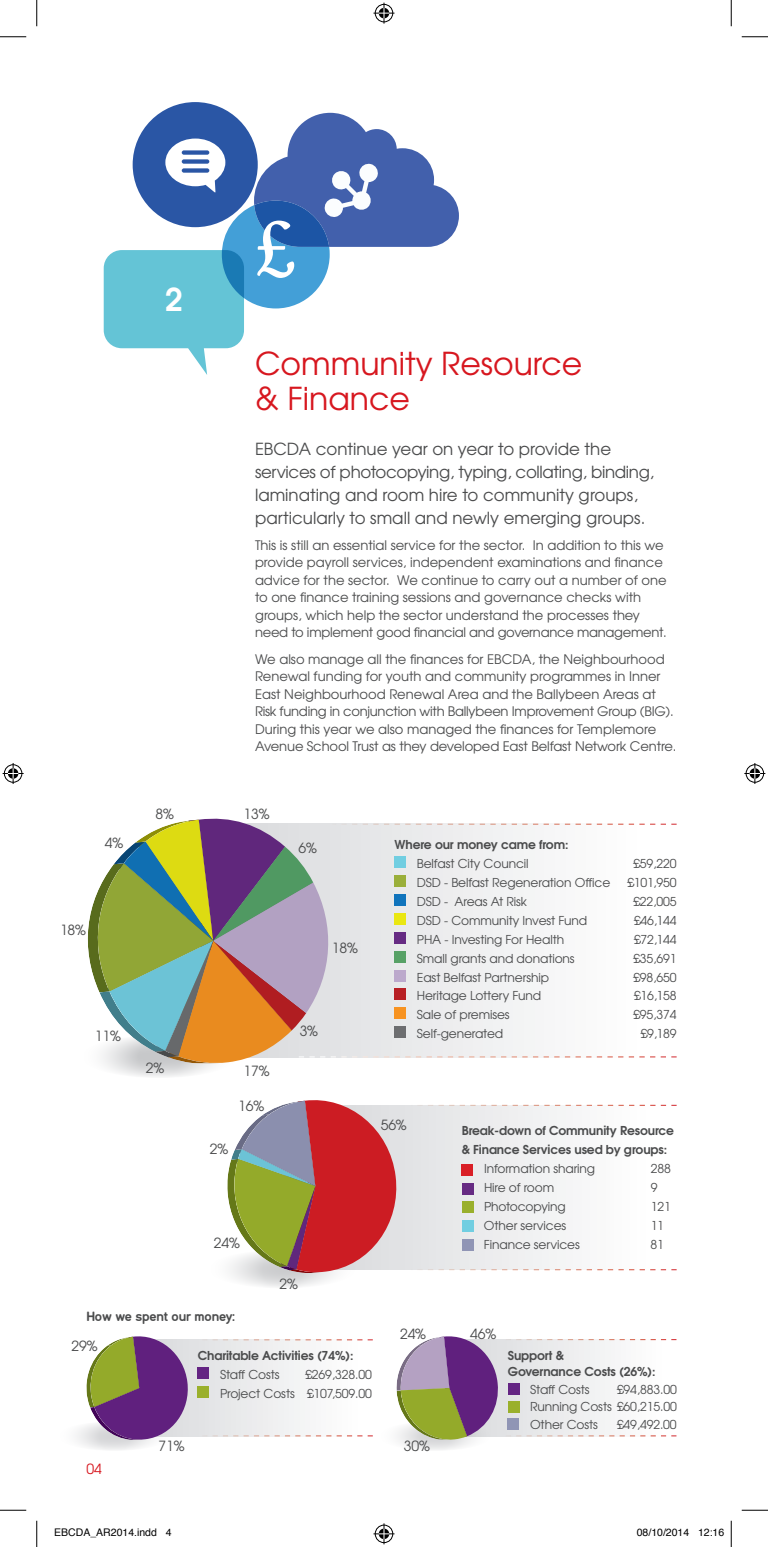
<style>
.page{position:relative;width:768px;height:1547px;background:#fff}
.page>*{position:absolute;margin:0;border:0;box-sizing:border-box;transform-origin:0 0}
.t1{font:31.5px/35px "Te X Gyre Adventor";color:#d7171f}
.t2{font:700 31.5px "Te X Gyre Adventor";color:#fff}
.t3{font:16.62px/22.8px "Te X Gyre Adventor";color:#4b4c4d}
.t4{font:700 14.17px "D Max";letter-spacing:-.01em;color:#4b4c4d}
.t5{font:14px "Te X Gyre Adventor";letter-spacing:-.01em;color:#4b4c4d}
.t6{font:14px "Te X Gyre Adventor";color:#d7171f}
.t7{font:13.12px/17.5px "Te X Gyre Adventor";color:#4b4c4d}
.t8{font:12.25px/17.5px "Te X Gyre Adventor";letter-spacing:-.01em;color:#4b4c4d;text-align:right}
.t9{font:700 12.25px/18.9px "Te X Gyre Adventor";letter-spacing:-.01em;color:#4b4c4d}
.t10{font:10.5px "Helvetica";color:#000}
</style>
<div class="page">
<svg style="left:58px;top:1421px;width:113px;height:30px"></svg>
<svg style="left:378px;top:1421px;width:114px;height:30px"></svg>
<div style="left:133px;top:102px;width:125px;height:125px;background:#2a56a5;border-radius:50%"></div>
<svg style="left:104px;top:113px;width:355px;height:262px"></svg>
<svg style="left:81px;top:1035px;width:156px;height:43px"></svg>
<svg style="left:208px;top:1250px;width:149px;height:38px"></svg>
<svg style="left:225px;top:1100px;width:452px;height:173px"></svg>
<div style="left:462px;top:1164px;width:11px;height:11px;background:#d91f26"></div>
<div style="left:462px;top:1183px;width:11px;height:11px;background:#662b83"></div>
<div style="left:462px;top:1202px;width:11px;height:11px;background:#9ab02c"></div>
<div style="left:462px;top:1220px;width:11px;height:11px;background:#71cee1"></div>
<div style="left:462px;top:1239px;width:11px;height:11px;background:#9095b5"></div>
<svg style="left:81px;top:818px;width:596px;height:246px"></svg>
<svg style="left:396px;top:1336px;width:280px;height:105px"></svg>
<svg style="left:84px;top:1336px;width:289px;height:106px"></svg>
<svg style="left:0;top:36px;width:26px;height:1px"></svg>
<svg style="left:742px;top:36px;width:26px;height:1px"></svg>
<svg style="left:0;top:1510px;width:26px;height:1px"></svg>
<svg style="left:742px;top:1510px;width:26px;height:1px"></svg>
<svg style="left:36px;top:0;width:1px;height:26px"></svg>
<svg style="left:36px;top:1521px;width:1px;height:26px"></svg>
<svg style="left:731px;top:0;width:1px;height:26px"></svg>
<svg style="left:731px;top:1521px;width:1px;height:26px"></svg>
<svg style="left:373px;top:3px;width:21px;height:21px"></svg>
<svg style="left:373px;top:1523px;width:21px;height:21px"></svg>
<svg style="left:3px;top:763px;width:21px;height:21px"></svg>
<svg style="left:744px;top:763px;width:21px;height:21px"></svg>
<p class="t5" style="left:105px;top:832px;width:20px">4%</p>
<p class="t5" style="left:60px;top:919px;width:28px">18%</p>
<p class="t5" style="left:95px;top:1025px;width:28px">11%</p>
<h1 class="t2" style="left:165px;top:272px;width:19px">2</h1>
<p class="t5" style="left:155px;top:802px;width:20px">8%</p>
<h1 class="t1" style="left:255px;top:344px;width:329px">Community Resource &amp; Finance</h1>
<p class="t3" style="left:255px;top:437px;width:401px">EBCDA continue year on year to provide the services of photocopying, typing, collating, binding, laminating and room hire to community groups, particularly to small and newly emerging groups.</p>
<p class="t7" style="left:255px;top:535px;width:413px">This is still an essential service for the sector. In addition to this we provide payroll services, independent examinations and finance advice for the sector. We continue to carry out a number of one to one finance training sessions and governance checks with groups, which help the sector understand the processes they need to implement good financial and governance management.</p>
<p class="t7" style="left:255px;top:649px;width:423px">We also manage all the finances for EBCDA, the Neighbourhood Renewal funding for youth and community programmes in Inner East Neighbourhood Renewal Area and the Ballybeen Areas at Risk funding in conjunction with Ballybeen Improvement Group (BIG).<br>During this year we also managed the finances for Templemore Avenue School Trust as they developed East Belfast Network Centre.</p>
<p class="t5" style="left:244px;top:802px;width:28px">13%</p>
<p class="t5" style="left:298px;top:836px;width:20px">6%</p>
<p class="t5" style="left:332px;top:936px;width:28px">18%</p>
<p class="t5" style="left:300px;top:1020px;width:20px">3%</p>
<p class="t9" style="left:395px;top:834px;width:175px">Where our money came from:</p>
<p class="t8" style="left:417px;top:854px;width:113px">Belfast City Council</p>
<p class="t8" style="left:633px;top:854px;width:45px">£59,220</p>
<p class="t8" style="left:417px;top:873px;width:195px">DSD - Belfast Regeneration Office</p>
<p class="t8" style="left:627px;top:873px;width:51px">£101,950</p>
<p class="t8" style="left:417px;top:892px;width:112px">DSD - Areas At Risk</p>
<p class="t8" style="left:633px;top:892px;width:45px">£22,005</p>
<p class="t8" style="left:417px;top:911px;width:172px">DSD - Community Invest Fund</p>
<p class="t8" style="left:634px;top:911px;width:44px">£46,144</p>
<p class="t8" style="left:417px;top:930px;width:149px">PHA - Investing For Health</p>
<p class="t8" style="left:634px;top:930px;width:44px">£72,144</p>
<p class="t8" style="left:417px;top:948px;width:159px">Small grants and donations</p>
<p class="t8" style="left:633px;top:948px;width:45px">£35,691</p>
<p class="t8" style="left:417px;top:967px;width:134px">East Belfast Partnership</p>
<p class="t8" style="left:633px;top:967px;width:45px">£98,650</p>
<p class="t8" style="left:417px;top:986px;width:126px">Heritage Lottery Fund</p>
<p class="t8" style="left:634px;top:986px;width:44px">£16,158</p>
<p class="t8" style="left:417px;top:1005px;width:94px">Sale of premises</p>
<p class="t8" style="left:633px;top:1005px;width:45px">£95,374</p>
<p class="t8" style="left:417px;top:1024px;width:88px">Self-generated</p>
<p class="t8" style="left:641px;top:1024px;width:37px">£9,189</p>
<p class="t5" style="left:146px;top:1056px;width:20px">2%</p>
<p class="t5" style="left:244px;top:1060px;width:28px">17%</p>
<p class="t5" style="left:238px;top:1095px;width:28px">16%</p>
<p class="t5" style="left:210px;top:1138px;width:20px">2%</p>
<p class="t5" style="left:214px;top:1232px;width:28px">24%</p>
<p class="t5" style="left:279px;top:1273px;width:20px">2%</p>
<p class="t5" style="left:381px;top:1114px;width:28px">56%</p>
<p class="t9" style="left:462px;top:1120px;width:214px">Break-down of Community Resource &amp; Finance Services used by groups:</p>
<p class="t8" style="left:484px;top:1159px;width:113px">Information sharing</p>
<p class="t8" style="left:651px;top:1159px;width:22px">288</p>
<p class="t8" style="left:484px;top:1178px;width:72px">Hire of room</p>
<p class="t8" style="left:651px;top:1178px;width:8px">9</p>
<p class="t8" style="left:484px;top:1197px;width:83px">Photocopying</p>
<p class="t8" style="left:651px;top:1197px;width:22px">121</p>
<p class="t8" style="left:484px;top:1216px;width:84px">Other services</p>
<p class="t8" style="left:651px;top:1216px;width:15px">11</p>
<p class="t8" style="left:484px;top:1235px;width:97px">Finance services</p>
<p class="t8" style="left:651px;top:1235px;width:15px">81</p>
<p class="t4" style="left:86px;top:1309px;width:150px">How we spent our money:</p>
<p class="t9" style="left:198px;top:1345px;width:157px">Charitable Activities (74%):</p>
<p class="t8" style="left:220px;top:1365px;width:61px">Staff Costs</p>
<p class="t5" style="left:72px;top:1335px;width:28px">29%</p>
<p class="t8" style="left:220px;top:1364px;width:153px;line-height:18.9px">£269,328.00<br>Project Costs £107,509.00</p>
<p class="t5" style="left:400px;top:1322px;width:28px">24%</p>
<p class="t6" style="left:86px;top:1458px;width:17px">04</p>
<p class="t5" style="left:159px;top:1435px;width:28px">71%</p>
<p class="t5" style="left:404px;top:1435px;width:28px">30%</p>
<p class="t5" style="left:470px;top:1322px;width:28px">46%</p>
<p class="t9" style="left:508px;top:1347px;width:149px;line-height:15.8px">Support &amp;<br>Governance Costs (26%):</p>
<p class="t8" style="left:530px;top:1379px;width:61px">Staff Costs</p>
<p class="t8" style="left:530px;top:1379px;width:148px;text-align:justify;text-indent:87px">£94,883.00<br>Running Costs £60,215.00<br>Other Costs</p>
<p class="t8" style="left:617px;top:1414px;width:61px">£49,492.00</p>
<p class="t10" style="left:54px;top:1525px;width:119px">EBCDA_AR2014.indd 4</p>
<p class="t10" style="left:637px;top:1525px;width:89px">08/10/2014 12:16</p>
</div>
